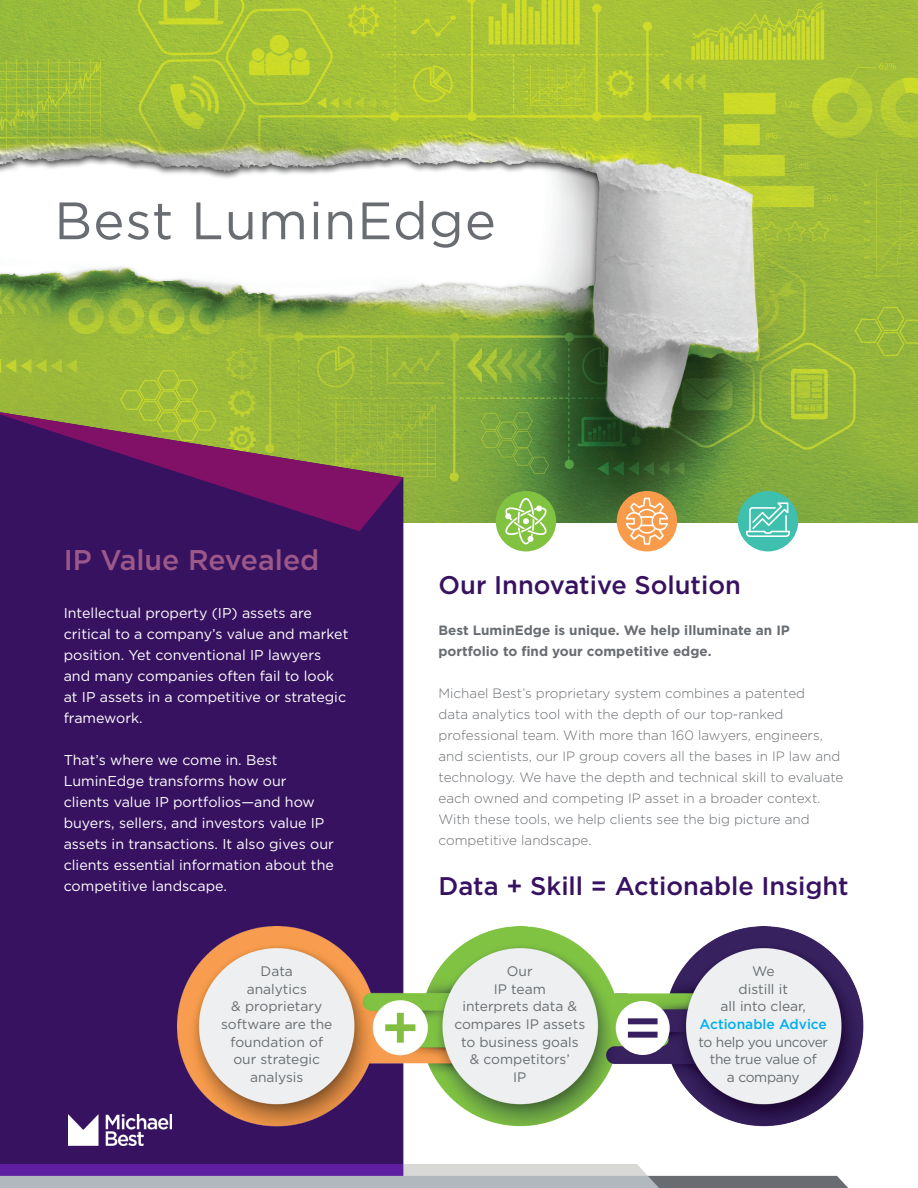
<style>
.page{position:relative;width:918px;height:1188px;background:#fff}
.page>*{position:absolute;margin:0;border:0;box-sizing:border-box;transform-origin:0 0}
.t1{font:52.5px "Gotham";letter-spacing:.02em;color:#696d71}
.t2{font:500 28.5px "Gotham";color:#9c5889}
.t3{font:500 25.5px "Gotham";color:#371260}
.t4{font:14.25px/21px "Gotham";color:#fff}
.t5{font:13.8px/17.7px "Gotham";color:#696d71;text-align:center}
.t6{font:13.8px/17.7px "Gotham";letter-spacing:-.025em;color:#696d71;text-align:center}
.t7{font:500 13.8px "Gotham";color:#00aeef}
.t8{font:300 13.5px/21px "Gotham";color:#696d71}
.t9{font:700 13.5px/21px "Gotham";color:#696d71}
</style>
<div class="page">
<img style="left:0;top:0;width:918px;height:523px">
<div style="left:0;top:531px;width:403px;height:633px;background:#371260"></div>
<svg style="left:0;top:412px;width:403px;height:119px;background:#663f57"></svg>
<svg style="left:0;top:1164px;width:848px;height:24px;background:#a498b9"></svg>
<div style="left:496px;top:491px;width:60px;height:60px;background:#81c340;border-radius:50%"></div>
<svg style="left:505px;top:498px;width:42px;height:46px"></svg>
<div style="left:738px;top:491px;width:60px;height:60px;background:#3fbfae;border-radius:50%"></div>
<div style="left:617px;top:491px;width:60px;height:60px;background:#f89c4c;border-radius:50%"></div>
<svg style="left:626px;top:498px;width:42px;height:47px"></svg>
<svg style="left:746px;top:502px;width:44px;height:35px"></svg>
<img style="left:68px;top:1115px;width:104px;height:30px">
<img style="left:177px;top:927px;width:687px;height:227px">
<div style="left:373px;top:1000px;width:55px;height:55px;background:#fff;border-radius:50%"></div>
<svg style="left:385px;top:1013px;width:30px;height:30px"></svg>
<div style="left:616px;top:1001px;width:54px;height:54px;background:#fff;border-radius:50%"></div>
<svg style="left:628px;top:1018px;width:30px;height:20px"></svg>
<h1 class="t1" style="left:54px;top:192px;width:443px">Best LuminEdge</h1>
<h2 class="t2" style="left:64px;top:542px;width:257px">IP Value Revealed</h2>
<p class="t4" style="left:64px;top:603px;width:286px">Intellectual property (IP) assets are critical to a company’s value and market position. Yet conventional IP lawyers and many companies often fail to look at IP assets in a competitive or strategic framework.</p>
<p class="t4" style="left:64px;top:750px;width:272px">That’s where we come in. Best LuminEdge transforms how our clients value IP portfolios—and how buyers, sellers, and investors value IP assets in transactions. It also gives our clients essential information about the competitive landscape.</p>
<h3 class="t3" style="left:439px;top:568px;width:304px">Our Innovative Solution</h3>
<p class="t9" style="left:439px;top:620px;width:353px">Best LuminEdge is unique. We help illuminate an IP portfolio to find your competitive edge.</p>
<p class="t8" style="left:439px;top:682px;width:407px">Michael Best’s proprietary system combines a patented<br>data analytics tool with the depth of our top-ranked professional team. With more than 160 lawyers, engineers, and scientists, our IP group covers all the bases in IP law and technology. We have the depth and technical skill to evaluate each owned and competing IP asset in a broader context.<br>With these tools, we help clients see the big picture and competitive landscape.</p>
<h3 class="t3" style="left:439px;top:869px;width:412px">Data + Skill = Actionable Insight</h3>
<p class="t5" style="left:221px;top:962px;width:113px">Data<br>analytics<br>&amp; proprietary software are the foundation of our strategic analysis</p>
<p class="t5" style="left:454px;top:962px;width:132px">Our<br>IP team<br>interprets data &amp; compares IP assets to business goals<br>&amp; competitors’<br>IP</p>
<p class="t5" style="left:721px;top:962px;width:87px">We<br>distill it<br>all into clear,</p>
<p class="t7" style="left:700px;top:1015px;width:129px">Actionable Advice</p>
<p class="t6" style="left:698px;top:1033px;width:131px">to help you uncover the true value of<br>a company</p>
</div>
